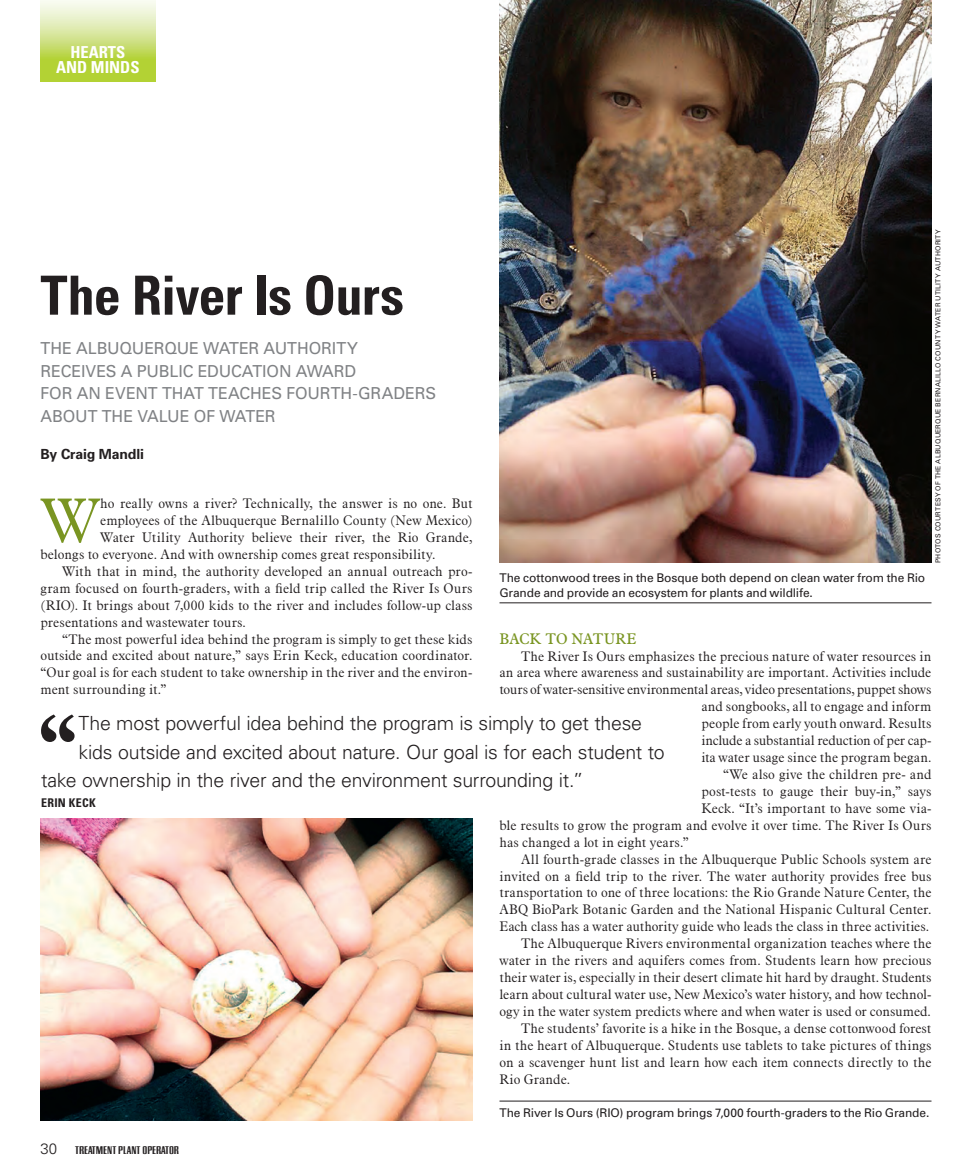
<style>
.page{position:relative;width:972px;height:1175px;background:#fff}
.page>*{position:absolute;margin:0;border:0;box-sizing:border-box;transform-origin:0 0}
.t1{font:700 87.3px "Aldine 721 BT";color:#231f20}
.t2{font:300 61.35px "Aldine 721 BT";color:#7a9522}
.t3{font:700 condensed 54px "Univers";letter-spacing:-.015em;color:#231f20}
.t4{font:300 19.5px "Univers";letter-spacing:-.01em;color:#231f20}
.t5{font:16.5px/22.5px "Univers";letter-spacing:-.005em;color:#808285}
.t6{font:700 condensed 16.5px/15px "Univers";color:#fff;text-align:center}
.t7{font:15px "Aldine 721 BT";letter-spacing:-.01em;color:#7a9522}
.t8{font:300 15px "Univers";color:#231f20}
.t9{font:700 13.95px "Univers";letter-spacing:-.01em;color:#231f20}
.t10{font:300 13.5px "Aldine 721 BT";letter-spacing:-.005em;color:#231f20}
.t11{font:300 13.5px "Aldine 721 BT";letter-spacing:-.025em;color:#231f20}
.t12{font:12px/15px "Univers";letter-spacing:-.01em;color:#231f20}
.t13{font:700 condensed 12px "Univers";letter-spacing:.03em;color:#231f20}
.t14{font:11.7px "California Grotesk Bld";color:#231f20}
.t15{font:6.9px "Univers";letter-spacing:.03em;color:#231f20}
</style>
<div class="page">
<img style="left:40px;top:818px;width:432px;height:302px">
<svg style="left:40px;top:0;width:115px;height:81px;background:#d0e286"></svg>
<img style="left:500px;top:0;width:432px;height:563px">
<hr style="left:500px;top:602px;width:432px;height:1px;background:#231f20">
<hr style="left:500px;top:1100px;width:432px;height:1px;background:#231f20">
<p class="t6" style="left:56px;top:45px;width:85px">HEARTS<br>AND MINDS</p>
<p class="t15" style="left:934px;top:563px;width:335px;rotate:-90deg">PHOTOS COURTESY OF THE ALBUQUERQUE BERNALILLO COUNTY WATER UTILITY AUTHORITY</p>
<p class="t3" style="left:40px;top:262px;width:365px">The River Is Ours</p>
<p class="t5" style="left:40px;top:337px;width:397px">THE ALBUQUERQUE WATER AUTHORITY RECEIVES A PUBLIC EDUCATION AWARD<br>FOR AN EVENT THAT TEACHES FOURTH-GRADERS ABOUT THE VALUE OF WATER</p>
<p class="t9" style="left:40px;top:445px;width:105px">By Craig Mandli</p>
<p class="t2" style="left:40px;top:483px;width:62px">W</p>
<p class="t10" style="left:100px;top:495px;width:374px">ho really owns a river? Technically, the answer is no one. But</p>
<p class="t10" style="left:100px;top:512px;width:374px">employees of the Albuquerque Bernalillo County (New Mexico)</p>
<p class="t10" style="left:100px;top:529px;width:374px">Water Utility Authority believe their river, the Rio Grande,</p>
<p class="t10" style="left:41px;top:546px;width:396px">belongs to everyone. And with ownership comes great responsibility.</p>
<p class="t10" style="left:62px;top:563px;width:412px">With that in mind, the authority developed an annual outreach pro-</p>
<p class="t10" style="left:41px;top:580px;width:434px">gram focused on fourth-graders, with a field trip called the River Is Ours</p>
<p class="t10" style="left:41px;top:596px;width:434px">(RIO). It brings about 7,000 kids to the river and includes follow-up class</p>
<p class="t10" style="left:41px;top:613px;width:207px">presentations and wastewater tours.</p>
<p class="t10" style="left:62px;top:630px;width:412px">“The most powerful idea behind the program is simply to get these kids</p>
<p class="t10" style="left:41px;top:647px;width:434px">outside and excited about nature,” says Erin Keck, education coordinator.</p>
<p class="t10" style="left:41px;top:664px;width:433px">“Our goal is for each student to take ownership in the river and the environ-</p>
<p class="t10" style="left:41px;top:681px;width:128px">ment surrounding it.”</p>
<p class="t12" style="left:500px;top:570px;width:427px">The cottonwood trees in the Bosque both depend on clean water from the Rio<br>Grande and provide an ecosystem for plants and wildlife.</p>
<p class="t7" style="left:500px;top:629px;width:138px">BACK TO NATURE</p>
<p class="t10" style="left:521px;top:647px;width:412px">The River Is Ours emphasizes the precious nature of water resources in</p>
<p class="t10" style="left:500px;top:664px;width:433px">an area where awareness and sustainability are important. Activities include</p>
<p class="t11" style="left:500px;top:681px;width:433px">tours of water-sensitive environmental areas, video presentations, puppet shows</p>
<p class="t10" style="left:701px;top:698px;width:232px">and songbooks, all to engage and inform</p>
<p class="t10" style="left:701px;top:715px;width:232px">people from early youth onward. Results</p>
<p class="t10" style="left:701px;top:732px;width:232px">include a substantial reduction of per cap-</p>
<p class="t10" style="left:701px;top:749px;width:232px">ita water usage since the program began.</p>
<p class="t10" style="left:723px;top:766px;width:210px">“We also give the children pre- and</p>
<p class="t10" style="left:701px;top:783px;width:232px">post-tests to gauge their buy-in,” says</p>
<p class="t10" style="left:701px;top:800px;width:232px">Keck. “It’s important to have some via-</p>
<p class="t10" style="left:500px;top:816px;width:434px">ble results to grow the program and evolve it over time. The River Is Ours</p>
<p class="t10" style="left:500px;top:833px;width:191px">has changed a lot in eight years.”</p>
<p class="t10" style="left:521px;top:850px;width:412px">All fourth-grade classes in the Albuquerque Public Schools system are</p>
<p class="t10" style="left:500px;top:867px;width:434px">invited on a field trip to the river. The water authority provides free bus</p>
<p class="t10" style="left:500px;top:884px;width:434px">transportation to one of three locations: the Rio Grande Nature Center, the</p>
<p class="t10" style="left:500px;top:901px;width:434px">ABQ BioPark Botanic Garden and the National Hispanic Cultural Center.</p>
<p class="t10" style="left:500px;top:918px;width:431px">Each class has a water authority guide who leads the class in three activities.</p>
<p class="t10" style="left:521px;top:935px;width:412px">The Albuquerque Rivers environmental organization teaches where the</p>
<p class="t10" style="left:500px;top:952px;width:434px">water in the rivers and aquifers comes from. Students learn how precious</p>
<p class="t10" style="left:500px;top:969px;width:433px">their water is, especially in their desert climate hit hard by draught. Students</p>
<p class="t10" style="left:500px;top:986px;width:433px">learn about cultural water use, New Mexico’s water history, and how technol-</p>
<p class="t10" style="left:500px;top:1003px;width:433px">ogy in the water system predicts where and when water is used or consumed.</p>
<p class="t10" style="left:521px;top:1019px;width:412px">The students’ favorite is a hike in the Bosque, a dense cottonwood forest</p>
<p class="t10" style="left:500px;top:1036px;width:434px">in the heart of Albuquerque. Students use tablets to take pictures of things</p>
<p class="t10" style="left:500px;top:1053px;width:434px">on a scavenger hunt list and learn how each item connects directly to the</p>
<p class="t10" style="left:500px;top:1070px;width:72px">Rio Grande.</p>
<p class="t1" style="left:38px;top:694px;width:41px">‘‘</p>
<p class="t4" style="left:79px;top:711px;width:565px">The most powerful idea behind the program is simply to get these</p>
<p class="t4" style="left:79px;top:740px;width:588px">kids outside and excited about nature. Our goal is for each student to</p>
<p class="t4" style="left:41px;top:768px;width:544px">take ownership in the river and the environment surrounding it.”</p>
<p class="t13" style="left:41px;top:795px;width:56px">ERIN KECK</p>
<p class="t8" style="left:40px;top:1139px;width:18px">30</p>
<p class="t14" style="left:75px;top:1142px;width:105px">TREATMENT PLANT OPERATOR</p>
<p class="t12" style="left:500px;top:1104px;width:431px">The River Is Ours (RIO) program brings 7,000 fourth-graders to the Rio Grande.</p>
</div>
